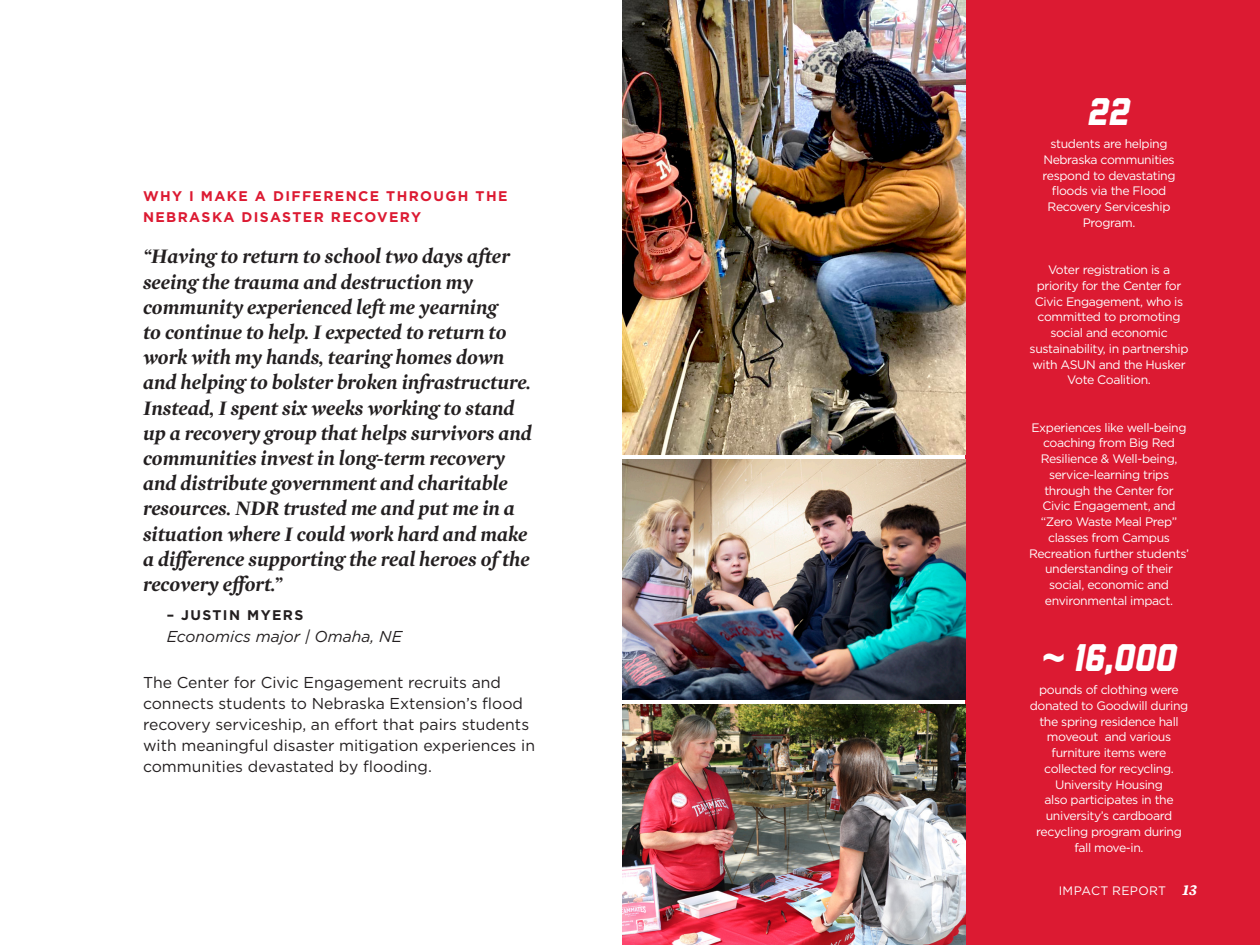
<style>
.page{position:relative;width:1260px;height:945px;background:#fff}
.page>*{position:absolute;margin:0;border:0;box-sizing:border-box;transform-origin:0 0}
.Stats_Number{font:italic 800 38.5px "Liberator";color:#fff}
.Spotlight{font:italic 700 21px/25.2px "Mercury Display";color:#231f20}
.Spotlight_Extra_Info{font:15.75px/21px "Gotham";color:#231f20}
.Source_Info{font:italic 15.75px "Gotham";color:#231f20}
.Spotlight_Intro{font:700 14px/21px "Gotham";letter-spacing:.1em;color:#dc1a32}
.Source_Name{font:700 14px "Gotham";letter-spacing:.1em;color:#231f20}
.Stats_Info{font:12.25px/15.8px "Gotham";letter-spacing:-.03em;color:#fff;text-align:center}
.Stats_Info-2{font:12.25px "Gotham";letter-spacing:.03em;color:#fff}
.s1{font-family:"Arial";font-weight:700}
.s2{font-family:"Mercury Text G2";font-weight:700;font-style:italic;font-size:15.75px}
</style>
<div class="page">
<div style="left:965px;top:0;width:295px;height:945px;background:#dc1a32"></div>
<img style="left:622px;top:459px;width:344px;height:241px">
<img style="left:622px;top:0;width:343px;height:454px">
<img style="left:622px;top:705px;width:343px;height:240px">
<p class="Spotlight_Intro" style="left:143px;top:186px;width:366px">WHY I MAKE A DIFFERENCE THROUGH THE<br>NEBRASKA DISASTER RECOVERY</p>
<p class="Spotlight" style="left:143px;top:243px;width:390px">“Having to return to school two days after seeing the trauma and destruction my community experienced left me yearning<br>to continue to help. I expected to return to work with my hands, tearing homes down and helping to bolster broken infrastructure.<br>Instead, I spent six weeks working to stand up a recovery group that helps survivors and communities invest in long-term recovery and distribute government and charitable resources. NDR trusted me and put me in a situation where I could work hard and make a difference supporting the real heroes of the recovery effort.”</p>
<p class="Source_Name" style="left:167px;top:605px;width:138px">– JUSTIN MYERS</p>
<p class="Source_Info" style="left:167px;top:627px;width:237px">Economics major | Omaha, NE</p>
<p class="Spotlight_Extra_Info" style="left:143px;top:672px;width:394px">The Center for Civic Engagement recruits and connects students to Nebraska Extension’s flood recovery serviceship, an effort that pairs students with meaningful disaster mitigation experiences in communities devastated by flooding.</p>
<p class="Stats_Number" style="left:1088px;top:90px;width:43px">22</p>
<p class="Stats_Info" style="left:1043px;top:136px;width:134px">students are helping<br>Nebraska communities respond to devastating floods via the Flood<br>Recovery Serviceship<br>Program.</p>
<p class="Stats_Info" style="left:1030px;top:262px;width:160px">Voter registration is a priority for the Center for<br>Civic Engagement, who is committed to promoting social and economic sustainability, in partnership with ASUN and the Husker<br>Vote Coalition.</p>
<p class="Stats_Info" style="left:1029px;top:419px;width:162px">Experiences like well-being coaching from Big Red<br>Resilience &amp; Well-being, service-learning trips through the Center for<br>Civic Engagement, and “Zero Waste Meal Prep” classes from Campus<br>Recreation further students’ understanding of their social, economic and environmental impact.</p>
<p class="Stats_Number" style="left:1041px;top:636px;width:137px"><span class="s1">~</span> 16,000</p>
<p class="Stats_Info" style="left:1030px;top:682px;width:160px">pounds of clothing were donated to Goodwill during the spring residence hall moveout and various furniture items were collected for recycling.<br>University Housing<br>also participates in the university’s cardboard recycling program during fall move-in.</p>
<p class="Stats_Info-2" style="left:1059px;top:882px;width:140px">IMPACT REPORT <span class="s2">13</span></p>
</div>
